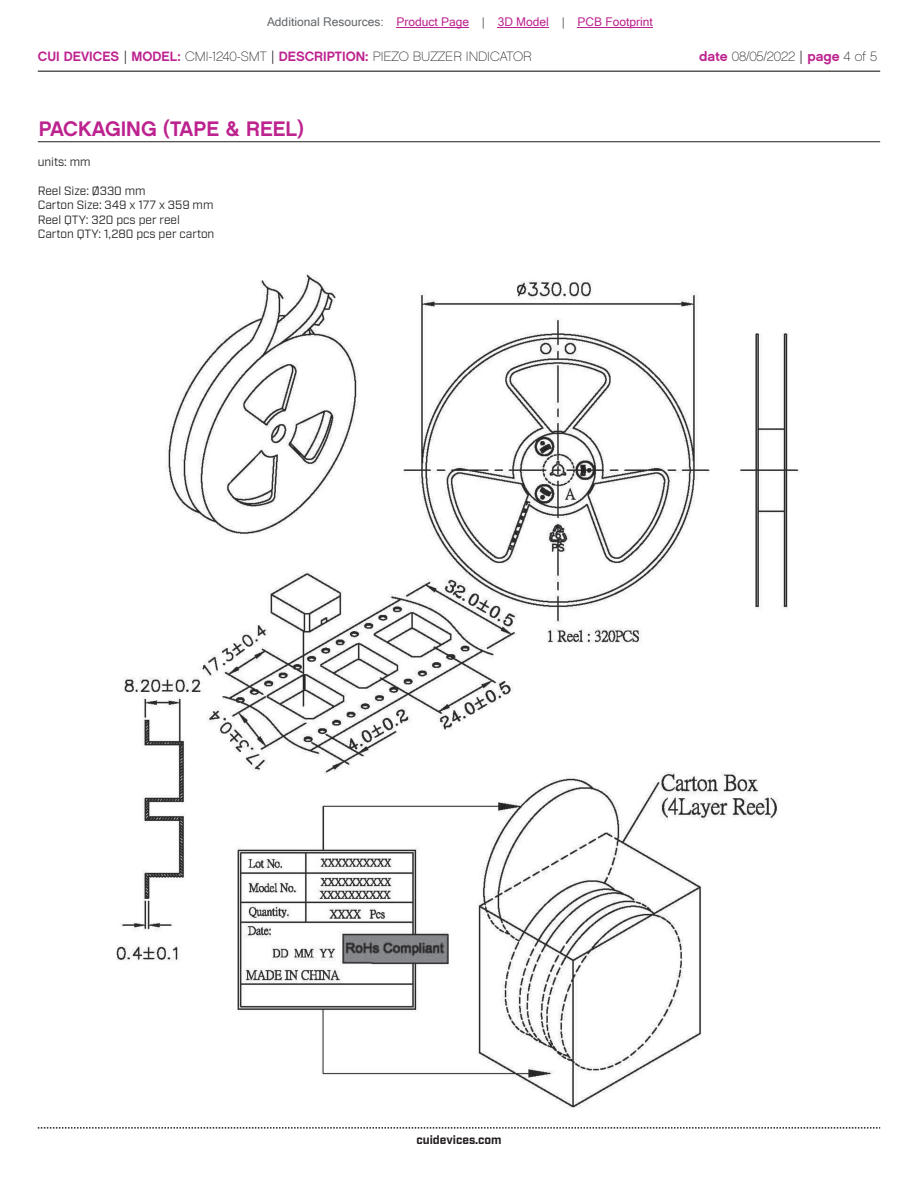
<style>
.page{position:relative;width:918px;height:1188px;background:#fff}
.page>*{position:absolute;margin:0;border:0;box-sizing:border-box;transform-origin:0 0}
.t1{font:21px "Chalet New York Nineteen Sixty";color:#bd238f}
.t2{font:13.5px "Chalet Paris Nineteen Sixty";color:#231f20}
.t3{font:12px/14.4px "Industry";color:#231f20}
.t4{font:12px "Microsoft Sans Serif";color:#bd238f}
.t5{font:700 12px "Industry";color:#231f20}
.s1{color:#63676b}
.s2{font-family:"Chalet New York Nineteen Sixty";color:#bd238f}
.s3{font-family:"Industry"}
</style>
<div class="page">
<hr style="left:38px;top:71px;width:842px;height:1px;background:#231f20">
<svg style="left:38px;top:1127px;width:842px;height:2px"></svg>
<hr style="left:38px;top:141px;width:842px;height:1px;background:#231f20">
<img style="left:116px;top:273px;width:684px;height:835px">
<div style="left:294px;top:987px;width:67px;height:17px;background:#fff"></div>
<hr style="left:397px;top:27px;width:72px;height:1px;background:#bd238f">
<hr style="left:498px;top:27px;width:51px;height:1px;background:#bd238f">
<hr style="left:578px;top:27px;width:75px;height:1px;background:#bd238f">
<p class="t4" style="left:267px;top:15px;width:387px"><span class="s1">Additional Resources:</span> Product Page <span class="s1">|</span> 3D Model <span class="s1">|</span> PCB Footprint</p>
<p class="t2" style="left:38px;top:48px;width:495px"><span class="s2">CUI DEVICES</span> <span class="s3">|</span> <span class="s2">MODEL:</span> CMI-1240-SMT <span class="s3">|</span> <span class="s2">DESCRIPTION:</span> PIEZO BUZZER INDICATOR</p>
<p class="t2" style="left:699px;top:48px;width:179px"><span class="s2">date</span> 08/05/2022 <span class="s3">|</span> <span class="s2">page</span> 4 of 5</p>
<h1 class="t1" style="left:39px;top:115px;width:267px">PACKAGING (TAPE &amp; REEL)</h1>
<p class="t3" style="left:38px;top:155px;width:54px">units: mm</p>
<p class="t3" style="left:38px;top:184px;width:178px">Reel Size: Ø330 mm<br>Carton Size: 349 x 177 x 359 mm<br>Reel QTY: 320 pcs per reel<br>Carton QTY: 1,280 pcs per carton</p>
<p class="t5" style="left:416px;top:1132px;width:87px">cuidevices.com</p>
</div>
